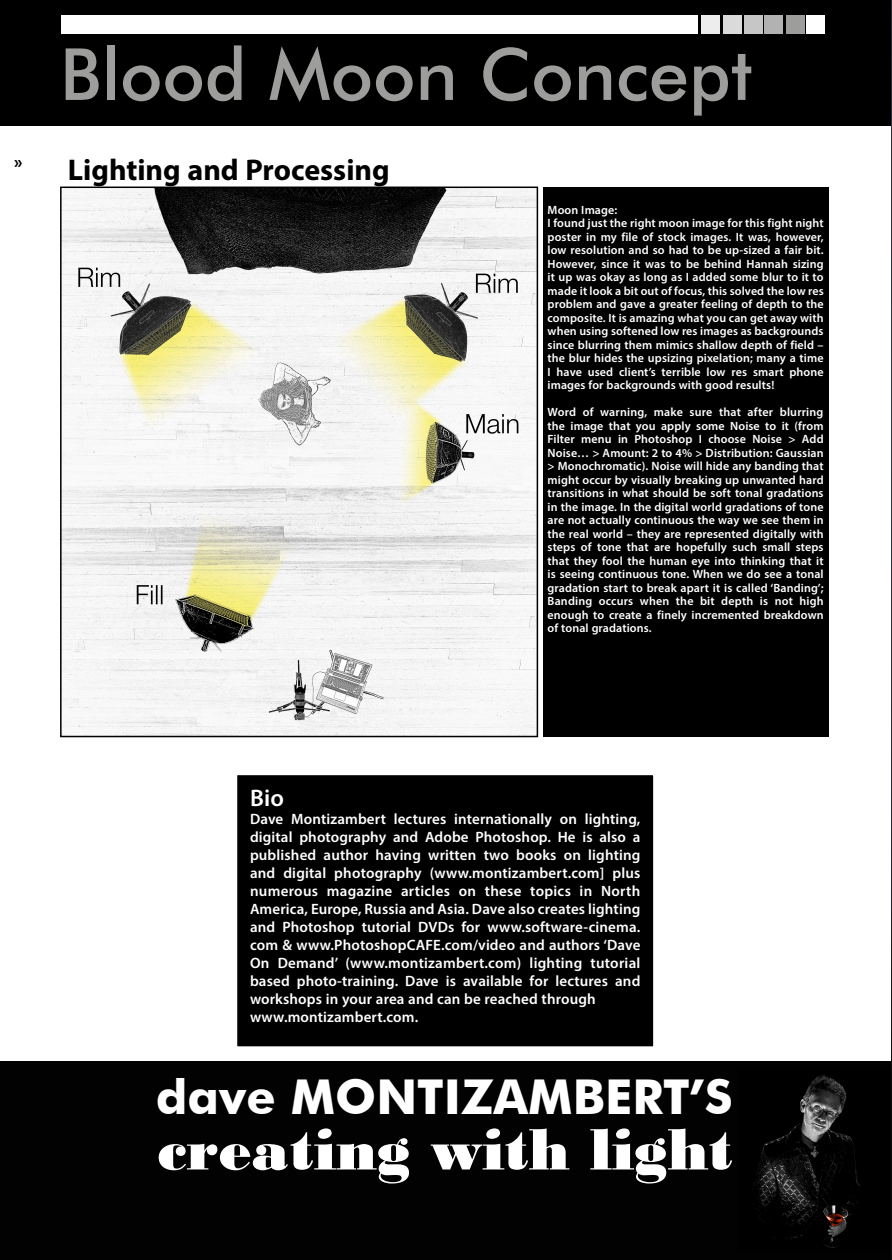
<style>
.page{position:relative;width:892px;height:1260px;background:#fff}
.page>*{position:absolute;margin:0;border:0;box-sizing:border-box;transform-origin:0 0}
.t1{font:500 72px "Futura BT";color:#9d9d9c}
.t2{font:61.5px "Bodoni MT Black";color:#fff}
.t3{font:700 48px "Futura BT";color:#fff}
.t4{font:700 30px "Myriad Pro";color:#000}
.t5{font:600 24px "Myriad Pro";color:#fff}
.t6{font:700 18px "Myriad Pro";color:#000}
.t7{font:600 15px/18px "Myriad Pro";letter-spacing:.01em;color:#fff}
.t8{font:600 12px/13.5px "Myriad Pro";letter-spacing:.01em;color:#fff}
</style>
<div class="page">
<div style="left:0;top:0;width:891px;height:126px;background:#000"></div>
<div style="left:61px;top:15px;width:636px;height:18px;background:#fff"></div>
<div style="left:701px;top:15px;width:18px;height:18px;background:#ededed"></div>
<div style="left:722px;top:15px;width:19px;height:18px;background:#dadada"></div>
<div style="left:744px;top:15px;width:18px;height:18px;background:#c6c6c6"></div>
<div style="left:764px;top:15px;width:18px;height:18px;background:#b3b2b2"></div>
<div style="left:785px;top:15px;width:19px;height:18px;background:#9d9d9c"></div>
<div style="left:806px;top:15px;width:18px;height:18px;background:#fff"></div>
<div style="left:0;top:1061px;width:891px;height:199px;background:#020202"></div>
<div style="left:543px;top:186px;width:285px;height:550px;background:#000"></div>
<img style="left:63px;top:189px;width:472px;height:545px">
<div style="left:60px;top:186px;width:478px;height:551px;border:2px solid #000"></div>
<div style="left:236px;top:774px;width:417px;height:273px;background:#000"></div>
<div style="left:236px;top:773px;width:418px;height:274px;border:2px solid #fff"></div>
<svg style="left:891px;top:1px;width:1px;height:1258px"></svg>
<img style="left:737px;top:1067px;width:152px;height:184px">
<h3 class="t6" style="left:14px;top:151px;width:10px">»</h3>
<h1 class="t1" style="left:60px;top:31px;width:694px">Blood Moon Concept</h1>
<h3 class="t4" style="left:68px;top:150px;width:323px">Lighting and Processing</h3>
<p class="t8" style="left:547px;top:202px;width:277px">Moon Image:<br>I found just the right moon image for this fight night poster in my file of stock images. It was, however, low resolution and so had to be up-sized a fair bit.<br>However, since it was to be behind Hannah sizing it up was okay as long as I added some blur to it to made it look a bit out of focus, this solved the low res problem and gave a greater feeling of depth to the composite. It is amazing what you can get away with when using softened low res images as backgrounds since blurring them mimics shallow depth of field – the blur hides the upsizing pixelation; many a time I have used client’s terrible low res smart phone images for backgrounds with good results!</p>
<p class="t8" style="left:547px;top:405px;width:277px;text-align:justify">Word of warning, make sure that after blurring the image that you apply some Noise to it (from Filter menu in Photoshop I choose Noise &gt; Add Noise… &gt; Amount: 2 to 4% &gt; Distribution: Gaussian &gt; Monochromatic). Noise will hide any banding that might occur by visually breaking up unwanted hard transitions in what should be soft tonal gradations in the image. In the digital world gradations of tone are not actually continuous the way we see them in the real world – they are represented digitally with steps of tone that are hopefully such small steps that they fool the human eye into thinking that it is seeing continuous tone. When we do see a tonal gradation start to break apart it is called ‘Banding’; Banding occurs when the bit depth is not high enough to create a finely incremented breakdown of tonal gradations.</p>
<h3 class="t5" style="left:250px;top:782px;width:35px">Bio</h3>
<p class="t7" style="left:250px;top:809px;width:392px">Dave Montizambert lectures internationally on lighting, digital photography and Adobe Photoshop. He is also a published author having written two books on lighting and digital photography (www.montizambert.com] plus numerous magazine articles on these topics in North America, Europe, Russia and Asia. Dave also creates lighting and Photoshop tutorial DVDs for www.software-cinema. com &amp; www.PhotoshopCAFE.com/video and authors ‘Dave On Demand’ (www.montizambert.com) lighting tutorial based photo-training. Dave is available for lectures and workshops in your area and can be reached through www.montizambert.com.</p>
<h3 class="t3" style="left:156px;top:1067px;width:578px">dave MONTIZAMBERT’S</h3>
<h2 class="t2" style="left:157px;top:1113px;width:576px">creating with light</h2>
</div>
